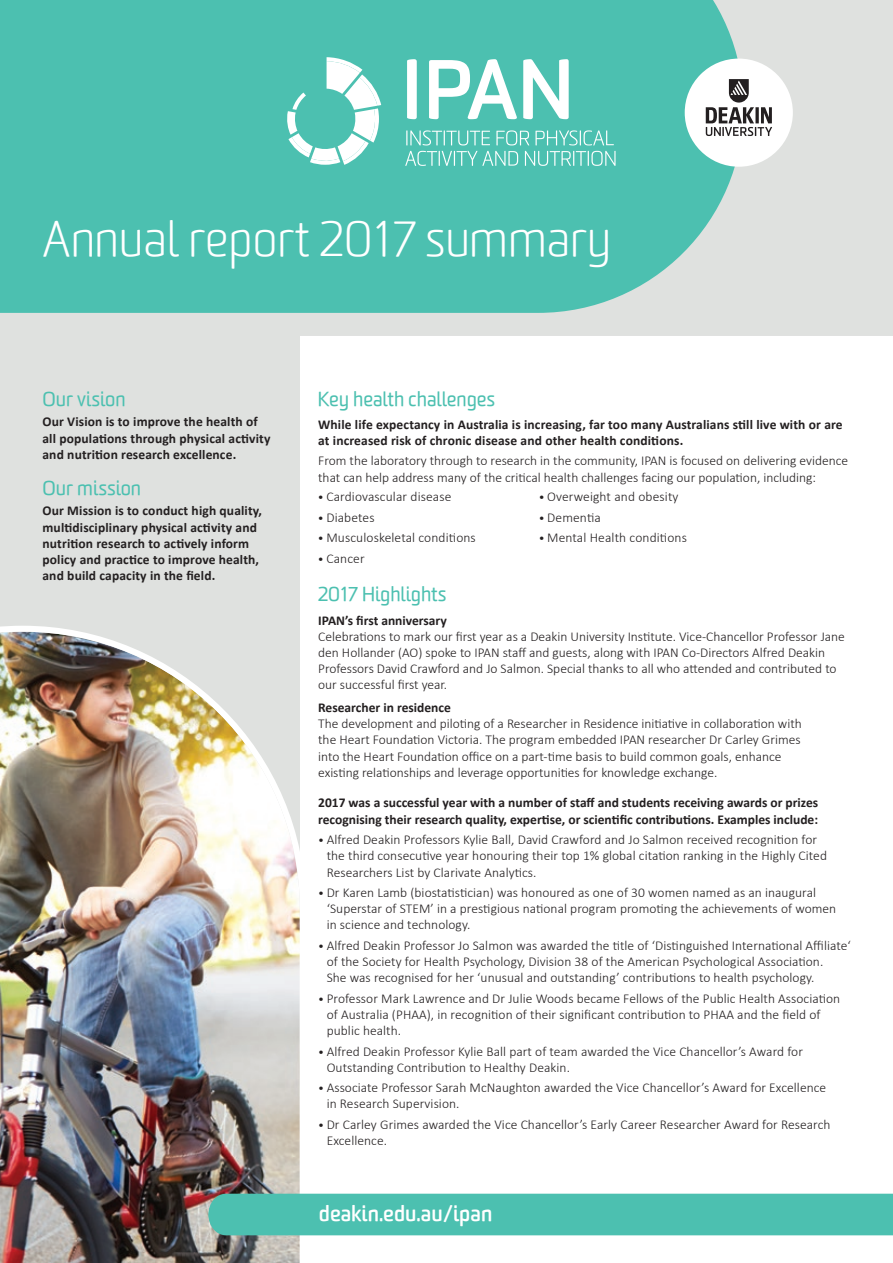
<style>
.page{position:relative;width:893px;height:1263px;background:#fff}
.page>*{position:absolute;margin:0;border:0;box-sizing:border-box;transform-origin:0 0}
.Large_Heading{font:300 48px "Worldly";letter-spacing:.005em;color:#fff}
.URL{font:700 21px "Worldly";color:#fff}
.Body_Subhead{font:19.5px "Worldly";color:#4cc0b0}
.Body_Copy{font:300 13.5px/16.2px "Calibri";letter-spacing:.005em;color:#231f20}
.Body_copy{font:700 13.5px/16.2px "Calibri";letter-spacing:.01em;color:#231f20}
.s1{font-size:12px}
</style>
<div class="page">
<div style="left:0;top:330px;width:299px;height:603px;background:#dfe1df"></div>
<div style="left:0;top:0;width:893px;height:336px;background:#dfe1df"></div>
<div style="left:0;top:0;width:743px;height:313px;background:#4cc0b0"></div>
<svg style="left:407px;top:59px;width:10px;height:60px"></svg>
<svg style="left:429px;top:59px;width:88px;height:60px"></svg>
<svg style="left:523px;top:59px;width:46px;height:60px"></svg>
<svg style="left:406px;top:130px;width:84px;height:15px"></svg>
<svg style="left:496px;top:130px;width:33px;height:15px"></svg>
<svg style="left:535px;top:130px;width:79px;height:15px"></svg>
<svg style="left:405px;top:151px;width:113px;height:15px;background:#71cdc0"></svg>
<svg style="left:525px;top:151px;width:90px;height:15px"></svg>
<svg style="left:286px;top:57px;width:95px;height:108px"></svg>
<svg style="left:685px;top:59px;width:108px;height:108px"></svg>
<img style="left:0;top:623px;width:309px;height:640px">
<div style="left:208px;top:1194px;width:685px;height:41px;background:#4cc0b0"></div>
<p class="Large_Heading" style="left:43px;top:211px;width:570px">Annual report 2017 summary</p>
<p class="Body_Subhead" style="left:43px;top:387px;width:85px">Our vision</p>
<p class="Body_copy" style="left:43px;top:414px;width:229px">Our Vision is to improve the health of all populations through physical activity and nutrition research excellence.</p>
<p class="Body_Subhead" style="left:43px;top:476px;width:100px">Our mission</p>
<p class="Body_copy" style="left:43px;top:503px;width:221px">Our Mission is to conduct high quality, multidisciplinary physical activity and nutrition research to actively inform policy and practice to improve health, and build capacity in the field.</p>
<p class="Body_Subhead" style="left:318px;top:388px;width:179px">Key health challenges</p>
<p class="Body_copy" style="left:318px;top:416px;width:526px">While life expectancy in Australia is increasing, far too many Australians still live with or are at increased risk of chronic disease and other health conditions.</p>
<p class="Body_Copy" style="left:318px;top:452px;width:531px">From the laboratory through to research in the community, IPAN is focused on delivering evidence that can help address many of the critical health challenges facing our population, including:</p>
<p class="Body_Copy" style="left:318px;top:488px;width:135px"><span class="s1">•</span> Cardiovascular disease</p>
<p class="Body_Copy" style="left:318px;top:509px;width:58px"><span class="s1">•</span> Diabetes</p>
<p class="Body_Copy" style="left:318px;top:529px;width:160px"><span class="s1">•</span> Musculoskeletal conditions</p>
<p class="Body_Copy" style="left:318px;top:550px;width:48px"><span class="s1">•</span> Cancer</p>
<p class="Body_Subhead" style="left:318px;top:582px;width:130px">2017 Highlights</p>
<p class="Body_Copy" style="left:539px;top:488px;width:141px"><span class="s1">•</span> Overweight and obesity</p>
<p class="Body_Copy" style="left:539px;top:509px;width:64px"><span class="s1">•</span> Dementia</p>
<p class="Body_Copy" style="left:539px;top:529px;width:150px"><span class="s1">•</span> Mental Health conditions</p>
<p class="Body_copy" style="left:318px;top:612px;width:130px">IPAN’s first anniversary</p>
<p class="Body_Copy" style="left:318px;top:628px;width:528px">Celebrations to mark our first year as a Deakin University Institute. Vice-Chancellor Professor Jane den Hollander (AO) spoke to IPAN staff and guests, along with IPAN Co-Directors Alfred Deakin Professors David Crawford and Jo Salmon. Special thanks to all who attended and contributed to our successful first year.</p>
<p class="Body_copy" style="left:318px;top:699px;width:134px">Researcher in residence</p>
<p class="Body_Copy" style="left:318px;top:715px;width:485px">The development and piloting of a Researcher in Residence initiative in collaboration with the Heart Foundation Victoria. The program embedded IPAN researcher Dr Carley Grimes into the Heart Foundation office on a part-time basis to build common goals, enhance existing relationships and leverage opportunities for knowledge exchange.</p>
<p class="Body_copy" style="left:318px;top:795px;width:501px">2017 was a successful year with a number of staff and students receiving awards or prizes recognising their research quality, expertise, or scientific contributions. Examples include:</p>
<p class="Body_Copy" style="left:327px;top:831px;width:502px;text-indent:-9px"><span class="s1">•</span> Alfred Deakin Professors Kylie Ball, David Crawford and Jo Salmon received recognition for the third consecutive year honouring their top 1% global citation ranking in the Highly Cited<br>Researchers List by Clarivate Analytics.</p>
<p class="Body_Copy" style="left:327px;top:884px;width:511px;text-indent:-9px"><span class="s1">•</span> Dr Karen Lamb (biostatistician) was honoured as one of 30 women named as an inaugural ‘Superstar of STEM’ in a prestigious national program promoting the achievements of women in science and technology.</p>
<p class="Body_Copy" style="left:327px;top:937px;width:525px;text-indent:-9px"><span class="s1">•</span> Alfred Deakin Professor Jo Salmon was awarded the title of ‘Distinguished International Affiliate‘ of the Society for Health Psychology, Division 38 of the American Psychological Association.<br>She was recognised for her ‘unusual and outstanding’ contributions to health psychology.</p>
<p class="Body_Copy" style="left:327px;top:989px;width:515px;text-indent:-9px"><span class="s1">•</span> Professor Mark Lawrence and Dr Julie Woods became Fellows of the Public Health Association of Australia (PHAA), in recognition of their significant contribution to PHAA and the field of public health.</p>
<p class="Body_Copy" style="left:327px;top:1042px;width:478px;text-indent:-9px"><span class="s1">•</span> Alfred Deakin Professor Kylie Ball part of team awarded the Vice Chancellor’s Award for<br>Outstanding Contribution to Healthy Deakin.</p>
<p class="Body_Copy" style="left:327px;top:1079px;width:501px;text-indent:-9px"><span class="s1">•</span> Associate Professor Sarah McNaughton awarded the Vice Chancellor’s Award for Excellence in Research Supervision.</p>
<p class="Body_Copy" style="left:327px;top:1116px;width:505px;text-indent:-9px"><span class="s1">•</span> Dr Carley Grimes awarded the Vice Chancellor’s Early Career Researcher Award for Research<br>Excellence.</p>
<p class="URL" style="left:319px;top:1200px;width:175px">deakin.edu.au/ipan</p>
</div>
